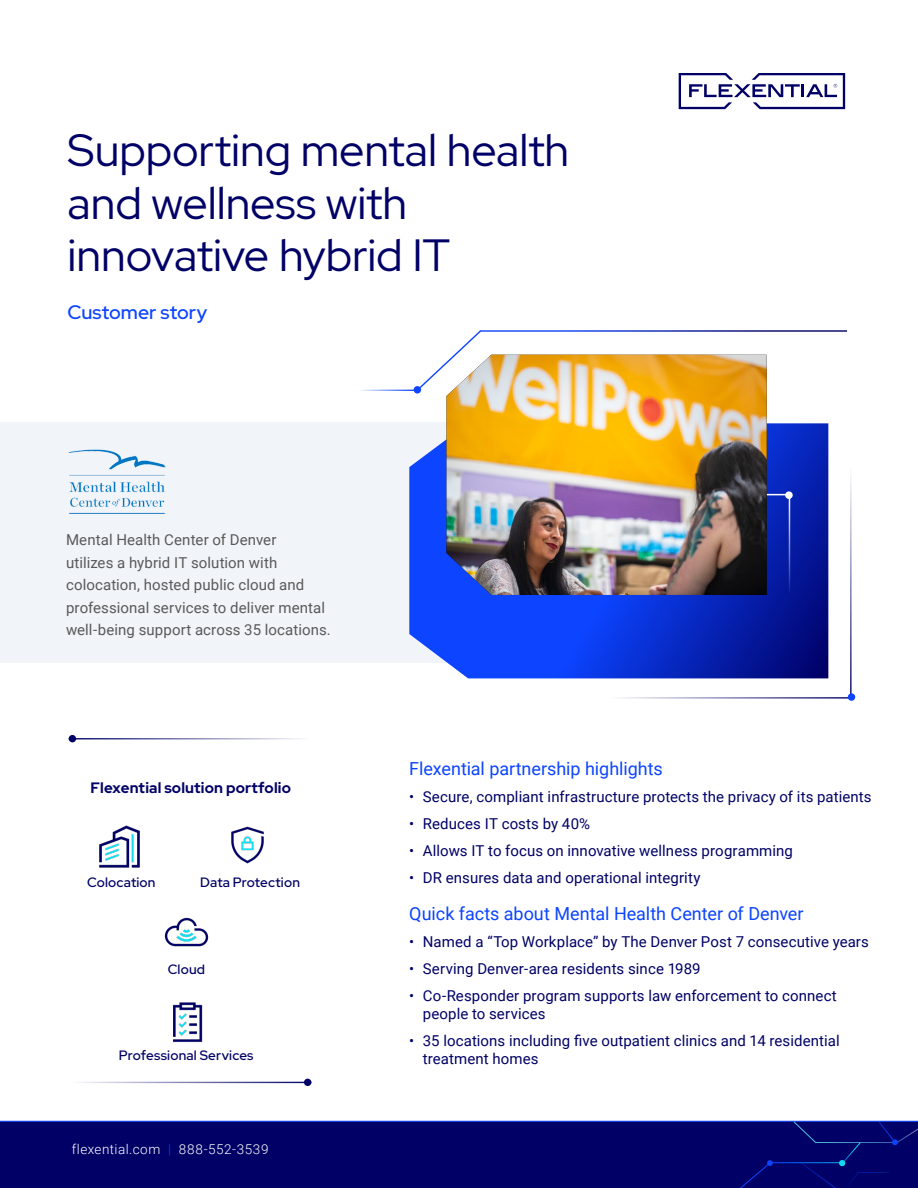
<style>
.page{position:relative;width:918px;height:1188px;background:#fff}
.page>*{position:absolute;margin:0;border:0;box-sizing:border-box;transform-origin:0 0}
.Customer_Story_Title{font:45px/52.5px "Red Hat Display";letter-spacing:-.005em;color:#006}
.Customer_Story_Type{font:500 19.5px "Red Hat Display";letter-spacing:.005em;color:#0c44ff}
.Customer_Story_H2{font:18px "Roboto";letter-spacing:-.005em;color:#0c44ff}
.t1{font:15px/18px "Roboto";letter-spacing:.005em;color:#006}
.Customer_Story_Body_Grey{font:15px/22.5px "Roboto";letter-spacing:.005em;color:#58595b}
.Customer_Story_Portfoio_Headline{font:700 15px "Red Hat Display";letter-spacing:.01em;color:#006}
.Customer_Story_Solution{font:500 13.5px "Red Hat Display";letter-spacing:.015em;color:#006}
.t2{font:300 13.5px "Roboto";letter-spacing:.04em;color:#fff}
.s1{color:#0c44ff}
</style>
<div class="page">
<div style="left:0;top:1121px;width:793px;height:67px;background:#006"></div>
<hr style="left:769px;top:1162px;width:73px;height:1px;background:#fff">
<svg style="left:793px;top:1120px;width:125px;height:68px;background:#04096e"></svg>
<div style="left:714px;top:1160px;width:59px;height:28px;background:#006"></div>
<div style="left:0;top:422px;width:464px;height:241px;background:#f1f4f8"></div>
<svg style="left:409px;top:423px;width:419px;height:255px;background:#143ad3"></svg>
<svg style="left:679px;top:73px;width:166px;height:36px"></svg>
<img style="left:68px;top:449px;width:98px;height:65px">
<svg style="left:767px;top:493px;width:24px;height:100px;background:#0f28af"></svg>
<img style="left:447px;top:355px;width:320px;height:240px">
<div style="left:785px;top:491px;width:8px;height:8px;background:#fff;border-radius:50%"></div>
<svg style="left:415px;top:330px;width:68px;height:63px"></svg>
<div style="left:414px;top:386px;width:7px;height:8px;background:#0c44ff;border-radius:50%"></div>
<hr style="left:358px;top:390px;width:58px;height:1px;background:#0c44ff">
<div style="left:848px;top:693px;width:7px;height:8px;background:#0c44ff;border-radius:50%"></div>
<div style="left:69px;top:735px;width:7px;height:7px;background:#006;border-radius:50%"></div>
<div style="left:304px;top:1079px;width:7px;height:7px;background:#006;border-radius:50%"></div>
<img style="left:99px;top:825px;width:41px;height:43px">
<img style="left:231px;top:826px;width:33px;height:38px">
<img style="left:164px;top:917px;width:45px;height:30px">
<img style="left:173px;top:1002px;width:30px;height:40px">
<p class="Customer_Story_Title" style="left:68px;top:123px;width:503px">Supporting mental health and wellness with innovative hybrid IT</p>
<p class="Customer_Story_Type" style="left:68px;top:299px;width:141px">Customer story</p>
<p class="Customer_Story_Body_Grey" style="left:66px;top:528px;width:266px">Mental Health Center of Denver<br>utilizes a hybrid IT solution with colocation, hosted public cloud and professional services to deliver mental well-being support across 35 locations.</p>
<p class="Customer_Story_Portfoio_Headline" style="left:91px;top:778px;width:202px">Flexential solution portfolio</p>
<p class="Customer_Story_Solution" style="left:87px;top:874px;width:70px">Colocation</p>
<p class="Customer_Story_Solution" style="left:200px;top:874px;width:101px">Data Protection</p>
<p class="Customer_Story_Solution" style="left:168px;top:961px;width:39px">Cloud</p>
<p class="Customer_Story_Solution" style="left:119px;top:1046px;width:136px">Professional Services</p>
<p class="t2" style="left:72px;top:1140px;width:198px">flexential.com <span class="s1">|</span> 888-552-3539</p>
<p class="Customer_Story_H2" style="left:409px;top:756px;width:255px">Flexential partnership highlights</p>
<p class="t1" style="left:409px;top:787px;width:464px">• Secure, compliant infrastructure protects the privacy of its patients</p>
<p class="t1" style="left:409px;top:814px;width:182px">• Reduces IT costs by 40%</p>
<p class="t1" style="left:409px;top:841px;width:385px">• Allows IT to focus on innovative wellness programming</p>
<p class="t1" style="left:409px;top:868px;width:293px">• DR ensures data and operational integrity</p>
<p class="Customer_Story_H2" style="left:409px;top:901px;width:396px">Quick facts about Mental Health Center of Denver</p>
<p class="t1" style="left:409px;top:932px;width:461px">• Named a “Top Workplace” by The Denver Post 7 consecutive years</p>
<p class="t1" style="left:409px;top:959px;width:293px">• Serving Denver-area residents since 1989</p>
<p class="t1" style="left:423px;top:986px;width:416px;text-indent:-14px">• Co-Responder program supports law enforcement to connect people to services</p>
<p class="t1" style="left:423px;top:1031px;width:418px;text-indent:-14px">• 35 locations including five outpatient clinics and 14 residential treatment homes</p>
</div>
